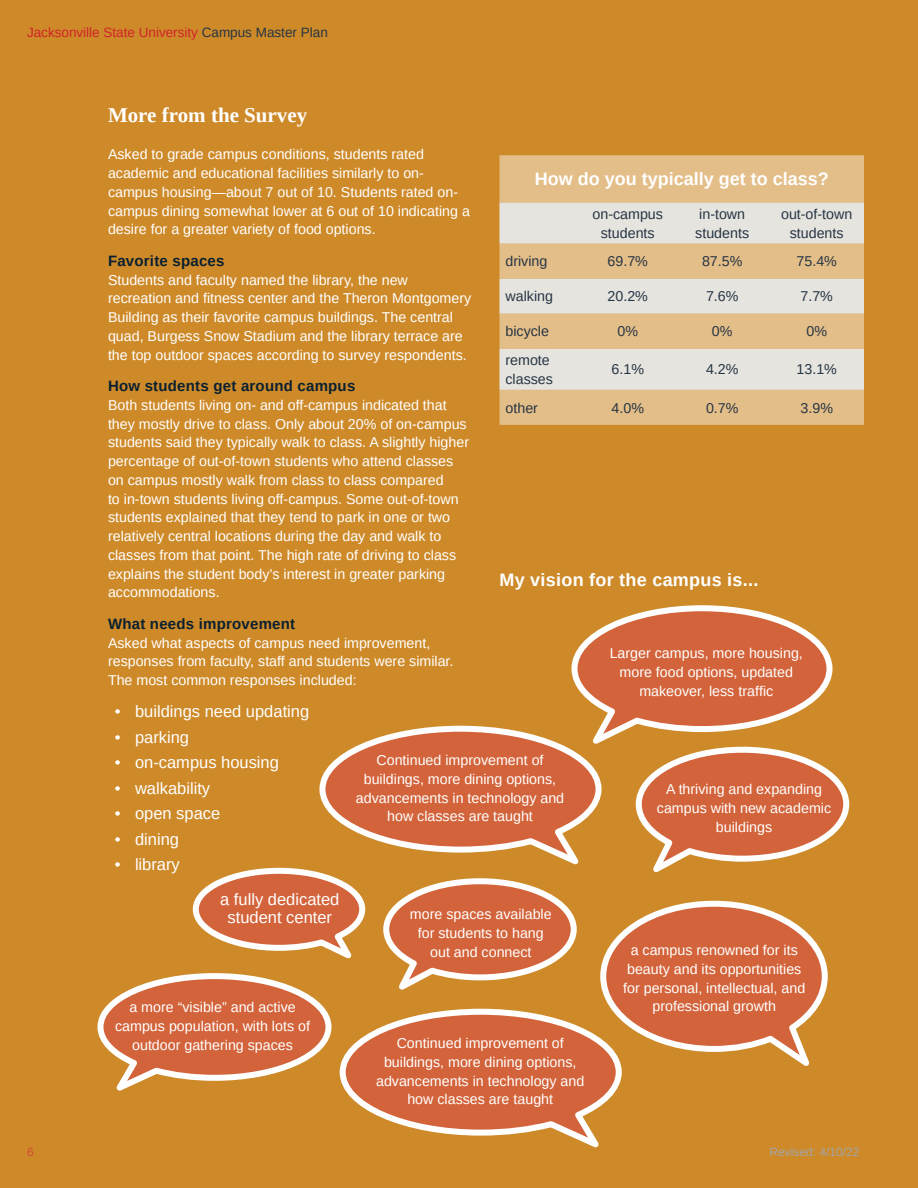
<style>
.page{position:relative;width:918px;height:1188px;background:#ce8a29}
.page>*{position:absolute;margin:0;border:0;box-sizing:border-box;transform-origin:0 0}
.Heading_1{font:700 21px "Liberation Serif";color:#fff}
.Heading_2{font:700 18px "Liberation Sans";color:#fff}
.t1{font:16.5px/18.8px "Liberation Sans";color:#fff;text-align:center}
.Heading_2-2{font:700 15px "Liberation Sans";letter-spacing:.015em;color:#0a2030}
.t2{font:14.25px/18.8px "Liberation Sans";color:#fff;text-align:center}
.List_Number{font:14.25px/18.8px "Liberation Sans";color:#263544;text-align:center}
.t3{font:13.5px "Liberation Sans";color:#d1232a}
.t4{font:12px "Liberation Sans";color:#a3a4a8}
.t5{font:12px "Liberation Sans";color:#d34a37}
.s1{color:#263544}
</style>
<div class="page">
<div style="left:500px;top:155px;width:364px;height:270px;background:#e4be88"></div>
<svg style="left:500px;top:202px;width:364px;height:188px;background:#e5d5bd"></svg>
<svg style="left:97px;top:605px;width:753px;height:539px"></svg>
<p class="t3" style="left:27px;top:24px;width:302px">Jacksonville State University <span class="s1">Campus Master Plan</span></p>
<p class="Heading_1" style="left:108px;top:101px;width:201px">More from the Survey</p>
<p class="t2" style="left:108px;top:145px;width:363px;text-align:left">Asked to grade campus conditions, students rated academic and educational facilities similarly to on&shy;campus housing—about 7 out of 10. Students rated on&shy;campus dining somewhat lower at 6 out of 10 indicating a desire for a greater variety of food options.</p>
<p class="Heading_2-2" style="left:108px;top:250px;width:118px">Favorite spaces</p>
<p class="t2" style="left:108px;top:270px;width:365px;text-align:left">Students and faculty named the library, the new recreation and fitness center and the Theron Montgomery Building as their favorite campus buildings. The central quad, Burgess Snow Stadium and the library terrace are the top outdoor spaces according to survey respondents.</p>
<p class="Heading_2-2" style="left:108px;top:376px;width:249px">How students get around campus</p>
<p class="t2" style="left:108px;top:396px;width:363px;text-align:left">Both students living on- and off-campus indicated that they mostly drive to class. Only about 20% of on-campus students said they typically walk to class. A slightly higher percentage of out-of-town students who attend classes on campus mostly walk from class to class compared<br>to in-town students living off-campus. Some out-of-town students explained that they tend to park in one or two relatively central locations during the day and walk to classes from that point. The high rate of driving to class explains the student body’s interest in greater parking accommodations.</p>
<p class="Heading_2-2" style="left:108px;top:613px;width:189px">What needs improvement</p>
<p class="t2" style="left:108px;top:633px;width:347px;text-align:left">Asked what aspects of campus need improvement, responses from faculty, staff and students were similar.<br>The most common responses included:</p>
<p class="t1" style="left:115px;top:702px;width:196px">• buildings need updating</p>
<p class="t1" style="left:115px;top:728px;width:76px">• parking</p>
<p class="t1" style="left:115px;top:753px;width:166px">• on-campus housing</p>
<p class="t1" style="left:115px;top:779px;width:97px">• walkability</p>
<p class="t1" style="left:115px;top:804px;width:107px">• open space</p>
<p class="t1" style="left:115px;top:830px;width:66px">• dining</p>
<p class="t1" style="left:115px;top:855px;width:67px">• library</p>
<p class="Heading_2" style="left:535px;top:167px;width:296px">How do you typically get to class?</p>
<p class="List_Number" style="left:593px;top:205px;width:72px">on-campus students</p>
<p class="List_Number" style="left:695px;top:205px;width:55px;text-align:left">in-town students</p>
<p class="List_Number" style="left:781px;top:205px;width:73px">out-of-town students</p>
<p class="List_Number" style="left:505px;top:252px;width:43px">driving</p>
<p class="List_Number" style="left:608px;top:252px;width:42px">69.7%</p>
<p class="List_Number" style="left:702px;top:252px;width:42px">87.5%</p>
<p class="List_Number" style="left:797px;top:252px;width:42px">75.4%</p>
<p class="List_Number" style="left:506px;top:287px;width:49px">walking</p>
<p class="List_Number" style="left:608px;top:287px;width:42px">20.2%</p>
<p class="List_Number" style="left:706px;top:287px;width:34px">7.6%</p>
<p class="List_Number" style="left:801px;top:287px;width:34px">7.7%</p>
<p class="List_Number" style="left:506px;top:322px;width:45px">bicycle</p>
<p class="List_Number" style="left:617px;top:322px;width:22px">0%</p>
<p class="List_Number" style="left:712px;top:322px;width:22px">0%</p>
<p class="List_Number" style="left:806px;top:322px;width:22px">0%</p>
<p class="List_Number" style="left:506px;top:351px;width:49px;text-align:left">remote classes</p>
<p class="List_Number" style="left:612px;top:360px;width:34px">6.1%</p>
<p class="List_Number" style="left:706px;top:360px;width:34px">4.2%</p>
<p class="List_Number" style="left:797px;top:360px;width:42px">13.1%</p>
<p class="List_Number" style="left:506px;top:398px;width:34px">other</p>
<p class="List_Number" style="left:612px;top:398px;width:34px">4.0%</p>
<p class="List_Number" style="left:706px;top:398px;width:34px">0.7%</p>
<p class="List_Number" style="left:801px;top:398px;width:34px">3.9%</p>
<p class="Heading_2" style="left:500px;top:567px;width:260px">My vision for the campus is...</p>
<p class="t2" style="left:610px;top:644px;width:195px">Larger campus, more housing, more food options, updated makeover, less traffic</p>
<p class="t2" style="left:356px;top:751px;width:210px">Continued improvement of buildings, more dining options, advancements in technology and how classes are taught</p>
<p class="t2" style="left:657px;top:780px;width:176px">A thriving and expanding campus with new academic buildings</p>
<p class="t1" style="left:220px;top:890px;width:121px">a fully dedicated student center</p>
<p class="t2" style="left:115px;top:998px;width:196px">a more “visible” and active campus population, with lots of outdoor gathering spaces</p>
<p class="t2" style="left:410px;top:905px;width:143px">more spaces available for students to hang out and connect</p>
<p class="t2" style="left:376px;top:1034px;width:210px">Continued improvement of buildings, more dining options, advancements in technology and how classes are taught</p>
<p class="t2" style="left:623px;top:941px;width:184px">a campus renowned for its beauty and its opportunities for personal, intellectual, and professional growth</p>
<p class="t5" style="left:27px;top:1144px;width:8px">6</p>
<p class="t4" style="left:770px;top:1144px;width:92px">Revised: 4/10/22</p>
</div>
